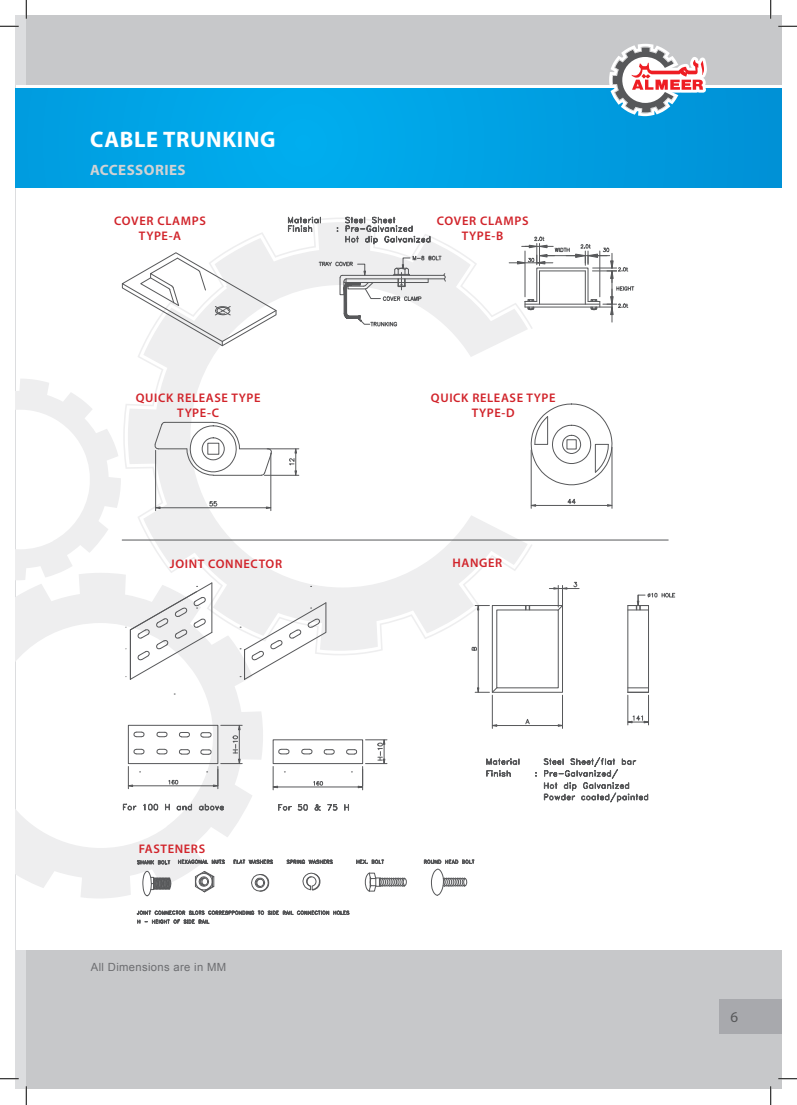
<style>
.page{position:relative;width:797px;height:1105px;background:#fff}
.page>*{position:absolute;margin:0;border:0;box-sizing:border-box;transform-origin:0 0}
.t1{font:700 22.5px "Myriad Pro";letter-spacing:.03em;color:#fff}
.t2{font:700 15px "Myriad Pro";letter-spacing:.03em;color:#d1d2d4}
.t3{font:15px "Myriad Pro";color:#57585a}
.t4{font:600 12.5px/15px "Myriad Pro";letter-spacing:.05em;color:#d1232a;text-align:center}
.t5{font:11.25px "Arial";letter-spacing:.03em;color:#6c6d70}
</style>
<div class="page">
<div style="left:16px;top:16px;width:10px;height:1073px;background:#dcdddf"></div>
<div style="left:26px;top:16px;width:755px;height:1073px;background:#c7c8ca"></div>
<div style="left:16px;top:85px;width:765px;height:865px;background:#fff"></div>
<svg style="left:16px;top:680px;width:247px;height:218px"></svg>
<svg style="left:138px;top:222px;width:390px;height:429px"></svg>
<div style="left:16px;top:89px;width:765px;height:98px;background:linear-gradient(to right,#00aaeb,#0098dd)"></div>
<div style="left:719px;top:999px;width:62px;height:35px;background:#a8a9ad"></div>
<svg style="left:609px;top:44px;width:98px;height:72px"></svg>
<div style="left:627px;top:605px;width:22px;height:88px;border:1px solid #57585a"></div>
<hr style="left:122px;top:540px;width:546px;height:1px;background:#57585a">
<svg style="left:121px;top:252px;width:156px;height:95px"></svg>
<svg style="left:287px;top:216px;width:35px;height:17px"></svg>
<svg style="left:319px;top:252px;width:127px;height:78px"></svg>
<hr style="left:509px;top:262px;width:44px;height:1px;background:#57585a">
<svg style="left:516px;top:236px;width:118px;height:86px"></svg>
<svg style="left:530px;top:403px;width:82px;height:82px"></svg>
<hr style="left:531px;top:450px;width:1px;height:58px;background:#57585a">
<hr style="left:611px;top:447px;width:1px;height:61px;background:#57585a">
<hr style="left:535px;top:505px;width:72px;height:1px;background:#57585a">
<svg style="left:526px;top:504px;width:10px;height:3px"></svg>
<svg style="left:607px;top:504px;width:6px;height:3px"></svg>
<svg style="left:567px;top:498px;width:9px;height:6px"></svg>
<div style="left:492px;top:605px;width:71px;height:88px;border:1px solid #57585a"></div>
<div style="left:496px;top:610px;width:62px;height:78px;border:1px solid #57585a"></div>
<svg style="left:525px;top:605px;width:5px;height:5px"></svg>
<svg style="left:628px;top:687px;width:20px;height:6px"></svg>
<hr style="left:492px;top:695px;width:1px;height:33px;background:#57585a">
<hr style="left:562px;top:695px;width:1px;height:33px;background:#57585a">
<hr style="left:497px;top:725px;width:61px;height:1px;background:#57585a">
<svg style="left:491px;top:724px;width:6px;height:3px"></svg>
<svg style="left:557px;top:724px;width:5px;height:3px"></svg>
<svg style="left:525px;top:719px;width:5px;height:6px"></svg>
<hr style="left:478px;top:610px;width:1px;height:78px;background:#57585a">
<svg style="left:475px;top:600px;width:14px;height:11px"></svg>
<svg style="left:475px;top:687px;width:23px;height:10px"></svg>
<svg style="left:471px;top:646px;width:6px;height:5px"></svg>
<hr style="left:627px;top:695px;width:1px;height:30px;background:#57585a">
<hr style="left:648px;top:695px;width:1px;height:30px;background:#57585a">
<svg style="left:627px;top:713px;width:21px;height:11px"></svg>
<svg style="left:549px;top:582px;width:30px;height:29px"></svg>
<svg style="left:486px;top:758px;width:34px;height:19px"></svg>
<svg style="left:628px;top:592px;width:47px;height:19px"></svg>
<svg style="left:543px;top:757px;width:106px;height:46px"></svg>
<svg style="left:336px;top:216px;width:100px;height:30px"></svg>
<div style="left:128px;top:725px;width:90px;height:39px;border:1px solid #57585a"></div>
<svg style="left:133px;top:731px;width:12px;height:6px"></svg>
<hr style="left:133px;top:785px;width:80px;height:1px;background:#57585a">
<svg style="left:124px;top:766px;width:9px;height:23px"></svg>
<svg style="left:168px;top:779px;width:11px;height:6px"></svg>
<svg style="left:156px;top:731px;width:12px;height:6px"></svg>
<svg style="left:179px;top:731px;width:11px;height:7px"></svg>
<svg style="left:133px;top:748px;width:12px;height:7px"></svg>
<svg style="left:156px;top:748px;width:12px;height:7px"></svg>
<svg style="left:179px;top:749px;width:11px;height:6px"></svg>
<svg style="left:200px;top:721px;width:42px;height:68px"></svg>
<svg style="left:16px;top:379px;width:311px;height:301px"></svg>
<div style="left:273px;top:739px;width:90px;height:25px;border:1px solid #57585a"></div>
<hr style="left:277px;top:786px;width:81px;height:1px;background:#57585a">
<svg style="left:272px;top:766px;width:6px;height:24px"></svg>
<svg style="left:313px;top:781px;width:10px;height:5px"></svg>
<svg style="left:278px;top:748px;width:12px;height:7px"></svg>
<svg style="left:301px;top:748px;width:12px;height:7px"></svg>
<svg style="left:323px;top:749px;width:12px;height:6px"></svg>
<svg style="left:123px;top:803px;width:14px;height:24px"></svg>
<svg style="left:143px;top:802px;width:15px;height:9px"></svg>
<svg style="left:165px;top:804px;width:60px;height:10px"></svg>
<svg style="left:278px;top:804px;width:30px;height:7px"></svg>
<svg style="left:314px;top:804px;width:7px;height:7px"></svg>
<svg style="left:327px;top:804px;width:11px;height:7px"></svg>
<svg style="left:344px;top:804px;width:5px;height:7px"></svg>
<svg style="left:136px;top:910px;width:214px;height:14px"></svg>
<svg style="left:136px;top:858px;width:36px;height:39px"></svg>
<svg style="left:286px;top:859px;width:47px;height:5px"></svg>
<svg style="left:178px;top:857px;width:48px;height:36px"></svg>
<svg style="left:234px;top:857px;width:39px;height:35px"></svg>
<svg style="left:302px;top:872px;width:19px;height:19px"></svg>
<svg style="left:364px;top:872px;width:43px;height:20px"></svg>
<svg style="left:356px;top:859px;width:28px;height:5px"></svg>
<svg style="left:423px;top:859px;width:51px;height:37px"></svg>
<svg style="left:346px;top:739px;width:41px;height:51px"></svg>
<svg style="left:0;top:25px;width:19px;height:2px"></svg>
<svg style="left:778px;top:25px;width:19px;height:2px"></svg>
<svg style="left:0;top:1078px;width:19px;height:1px"></svg>
<svg style="left:778px;top:1078px;width:19px;height:1px"></svg>
<svg style="left:25px;top:0;width:2px;height:19px"></svg>
<svg style="left:25px;top:1086px;width:2px;height:19px"></svg>
<svg style="left:770px;top:0;width:1px;height:19px"></svg>
<svg style="left:770px;top:1086px;width:1px;height:19px"></svg>
<h1 class="t1" style="left:90px;top:124px;width:187px">CABLE TRUNKING</h1>
<p class="t2" style="left:90px;top:160px;width:97px">ACCESSORIES</p>
<p class="t4" style="left:114px;top:213px;width:93px">COVER CLAMPS<br>TYPE-A</p>
<p class="t4" style="left:437px;top:213px;width:93px">COVER CLAMPS<br>TYPE-B</p>
<p class="t4" style="left:136px;top:390px;width:126px">QUICK RELEASE TYPE<br>TYPE-C</p>
<p class="t4" style="left:431px;top:390px;width:126px">QUICK RELEASE TYPE<br>TYPE-D</p>
<p class="t4" style="left:170px;top:556px;width:114px">JOINT CONNECTOR</p>
<p class="t4" style="left:452px;top:555px;width:51px">HANGER</p>
<p class="t4" style="left:139px;top:841px;width:68px">FASTENERS</p>
<p class="t5" style="left:91px;top:959px;width:137px">All Dimensions are in MM</p>
<p class="t3" style="left:730px;top:1008px;width:9px">6</p>
</div>
